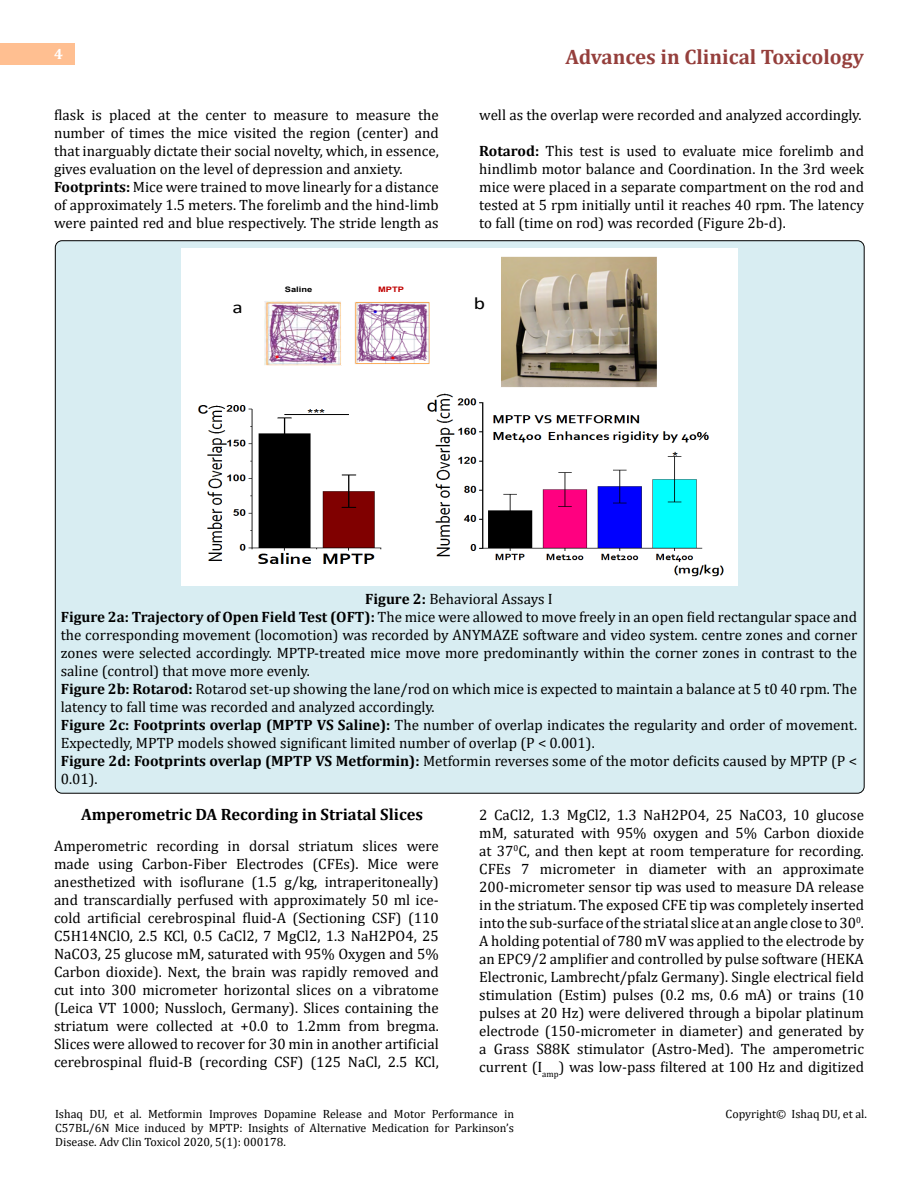
<style>
.page{position:relative;width:918px;height:1188px;background:#fff}
.page>*{position:absolute;margin:0;border:0;box-sizing:border-box;transform-origin:0 0}
.t1{font:700 21px "Cambria";color:#953f3c}
.t2{font:17.4px "Calibri";color:#000;scale:1.24 1}
.t3{font:700 16.5px "Cambria";color:#000}
.t4{font:15px/18px "Cambria";color:#000;text-align:justify}
.t5{font:700 15px "Cambria";color:#fff}
.t6{font:12px/14.4px "Cambria";color:#000;text-align:justify}
.t7{font:700 7.5px "Arial";color:#000;scale:1.24 1}
.t8{font:700 7.5px "Arial";color:#c00000;scale:1.24 1}
.s1{font-weight:700}
</style>
<div class="page">
<div style="left:0;top:43px;width:75px;height:21px;background:#ffbf91"></div>
<div style="left:55px;top:241px;width:809px;height:552px;background:#d8edf2;border-radius:7px"></div>
<div style="left:181px;top:249px;width:556px;height:337px;background:#fff"></div>
<img style="left:265px;top:302px;width:75px;height:62px">
<div style="left:263px;top:300px;width:79px;height:66px;border:1px solid #fff"></div>
<img style="left:355px;top:303px;width:73px;height:60px">
<div style="left:353px;top:301px;width:77px;height:64px;border:1px solid #fff"></div>
<img style="left:502px;top:258px;width:155px;height:128px">
<div style="left:500px;top:256px;width:159px;height:132px;border:1px solid #fff"></div>
<img style="left:198px;top:405px;width:184px;height:159px">
<img style="left:427px;top:393px;width:297px;height:184px">
<p class="t5" style="left:54px;top:44px;width:10px">4</p>
<h1 class="t1" style="left:565px;top:42px;width:300px">Advances in Clinical Toxicology</h1>
<p class="t4" style="left:54px;top:105px;width:386px;text-align:left">flask is placed at the center to measure to measure the number of times the mice visited the region (center) and that inarguably dictate their social novelty, which, in essence, gives evaluation on the level of depression and anxiety.<br><span class="s1">Footprints:</span> Mice were trained to move linearly for a distance of approximately 1.5 meters. The forelimb and the hind-limb were painted red and blue respectively. The stride length as</p>
<p class="t4" style="left:479px;top:105px;width:384px">well as the overlap were recorded and analyzed accordingly.</p>
<p class="t4" style="left:479px;top:141px;width:386px"><span class="s1">Rotarod:</span> This test is used to evaluate mice forelimb and hindlimb motor balance and Coordination. In the 3rd week mice were placed in a separate compartment on the rod and tested at 5 rpm initially until it reaches 40 rpm. The latency to fall (time on rod) was recorded (Figure 2b-d).</p>
<p class="t7" style="left:285px;top:284px;width:24px">Saline</p>
<p class="t8" style="left:378px;top:284px;width:22px">MPTP</p>
<p class="t2" style="left:233px;top:295px;width:10px">a</p>
<p class="t2" style="left:474px;top:291px;width:11px">b</p>
<p class="t4" style="left:61px;top:590px;width:798px;text-align:left;text-indent:304px"><span class="s1">Figure 2:</span> Behavioral Assays I<br><span class="s1">Figure 2a: Trajectory of Open Field Test (OFT):</span> The mice were allowed to move freely in an open field rectangular space and the corresponding movement (locomotion) was recorded by ANYMAZE software and video system. centre zones and corner zones were selected accordingly. MPTP-treated mice move more predominantly within the corner zones in contrast to the saline (control) that move more evenly.<br><span class="s1">Figure 2b: Rotarod:</span> Rotarod set-up showing the lane/rod on which mice is expected to maintain a balance at 5 t0 40 rpm. The latency to fall time was recorded and analyzed accordingly.<br><span class="s1">Figure 2c: Footprints overlap (MPTP VS Saline):</span> The number of overlap indicates the regularity and order of movement.<br>Expectedly, MPTP models showed significant limited number of overlap (P &lt; 0.001).<br><span class="s1">Figure 2d: Footprints overlap (MPTP VS Metformin):</span> Metformin reverses some of the motor deficits caused by MPTP (P &lt; 0.01).</p>
<p class="t3" style="left:81px;top:803px;width:344px">Amperometric DA Recording in Striatal Slices</p>
<p class="t4" style="left:54px;top:837px;width:386px">Amperometric recording in dorsal striatum slices were made using Carbon-Fiber Electrodes (CFEs). Mice were anesthetized with isoflurane (1.5 g/kg, intraperitoneally) and transcardially perfused with approximately 50 ml ice&shy;cold artificial cerebrospinal fluid-A (Sectioning CSF) (110<br>C5H14NClO, 2.5 KCl, 0.5 CaCl2, 7 MgCl2, 1.3 NaH2PO4, 25<br>NaCO3, 25 glucose mM, saturated with 95% Oxygen and 5% Carbon dioxide). Next, the brain was rapidly removed and cut into 300 micrometer horizontal slices on a vibratome (Leica VT 1000; Nussloch, Germany). Slices containing the striatum were collected at +0.0 to 1.2mm from bregma.<br>Slices were allowed to recover for 30 min in another artificial cerebrospinal fluid-B (recording CSF) (125 NaCl, 2.5 KCl,</p>
<p class="t4" style="left:479px;top:806px;width:386px">2 CaCl2, 1.3 MgCl2, 1.3 NaH2PO4, 25 NaCO3, 10 glucose mM, saturated with 95% oxygen and 5% Carbon dioxide at 37<sup>0</sup>C, and then kept at room temperature for recording.<br>CFEs 7 micrometer in diameter with an approximate 200-micrometer sensor tip was used to measure DA release in the striatum. The exposed CFE tip was completely inserted into the sub-surface of the striatal slice at an angle close to 30<sup>0</sup>.<br>A holding potential of 780 mV was applied to the electrode by an EPC9/2 amplifier and controlled by pulse software (HEKA Electronic, Lambrecht/pfalz Germany). Single electrical field stimulation (Estim) pulses (0.2 ms, 0.6 mA) or trains (10 pulses at 20 Hz) were delivered through a bipolar platinum electrode (150-micrometer in diameter) and generated by a Grass S88K stimulator (Astro-Med). The amperometric current (I<sub>amp</sub>) was low-pass filtered at 100 Hz and digitized</p>
<p class="t6" style="left:55px;top:1106px;width:460px">Ishaq DU, et al. Metformin Improves Dopamine Release and Motor Performance in C57BL/6N Mice induced by MPTP: Insights of Alternative Medication for Parkinson’s Disease. Adv Clin Toxicol 2020, 5(1): 000178.</p>
<p class="t6" style="left:726px;top:1106px;width:143px">Copyright© Ishaq DU, et al.</p>
</div>
